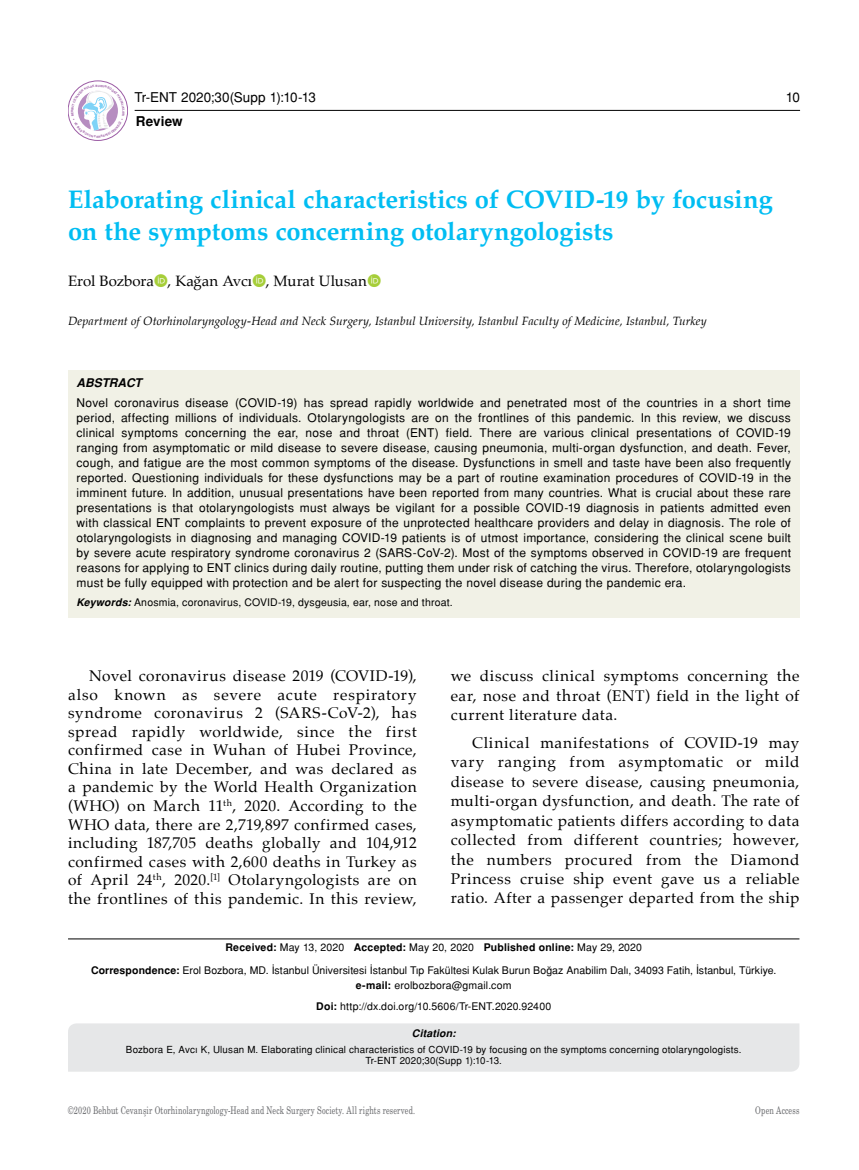
<style>
.page{position:relative;width:859px;height:1170px;background:#fff}
.page>*{position:absolute;margin:0;border:0;box-sizing:border-box;transform-origin:0 0}
.t1{font:700 25.5px/31.5px "Palatino";color:#00bdf2}
.t2{font:15.45px/18.6px "Palatino";letter-spacing:.03em;color:#000;text-align:justify}
.t3{font:15px "Palatino";color:#000}
.t4{font:13.5px "Helvetica Normal Tr";color:#000}
.t5{font:700 13.5px "Helvetica Tr";letter-spacing:.005em;color:#000}
.t6{font:12px/15px "Helvetica Normal Tr";letter-spacing:.025em;color:#000;text-align:justify}
.t7{font:italic 12px "Palatino";letter-spacing:.005em;color:#000}
.t8{font:12px "Helvetica Bold Italic Tr";letter-spacing:-.01em;color:#000}
.t9{font:10.5px/15.6px "Helvetica Normal Tr";letter-spacing:.01em;color:#000;text-align:center}
.t10{font:10.5px "Madison Tr";letter-spacing:.015em;color:#6d6e71}
.t11{font:700 10.5px "Helvetica Tr";letter-spacing:.02em;color:#000}
.t12{font:10.5px "Helvetica Bold Italic Tr";letter-spacing:.02em;color:#000}
.t13{font:9.75px/11.7px "Helvetica Normal Tr";letter-spacing:.02em;color:#000;text-align:center}
.s1{font-family:"Helvetica Bold Italic Tr"}
.s2{font-family:"Helvetica Normal Tr";font-weight:400}
.s3{font-family:"Helvetica Tr";font-weight:700}
</style>
<div class="page">
<hr style="left:135px;top:110px;width:665px;height:1px;background:#000">
<svg style="left:68px;top:81px;width:60px;height:59px"></svg>
<div style="left:68px;top:81px;width:60px;height:59px;border:1px solid #9b5ba4;border-radius:50%"></div>
<div style="left:68px;top:370px;width:731px;height:247px;background:#f1f1e6"></div>
<hr style="left:68px;top:938px;width:731px;height:1px;background:#000">
<div style="left:68px;top:1023px;width:731px;height:48px;background:#e6e7e8"></div>
<svg style="left:71px;top:84px;width:54px;height:53px"></svg>
<p class="t4" style="left:135px;top:89px;width:183px">Tr-ENT 2020;30(Supp 1):10-13</p>
<p class="t4" style="left:786px;top:89px;width:16px">10</p>
<p class="t5" style="left:136px;top:113px;width:49px">Review</p>
<h1 class="t1" style="left:68px;top:183px;width:706px">Elaborating clinical characteristics of COVID-19 by focusing on the symptoms concerning otolaryngologists</h1>
<p class="t3" style="left:68px;top:268px;width:300px">Erol Bozbora , Kağan Avcı , Murat Ulusan</p>
<p class="t7" style="left:68px;top:311px;width:640px">Department of Otorhinolaryngology-Head and Neck Surgery, Istanbul University, Istanbul Faculty of Medicine, Istanbul, Turkey</p>
<p class="t8" style="left:77px;top:376px;width:67px">ABSTRACT</p>
<p class="t6" style="left:77px;top:395px;width:716px">Novel coronavirus disease (COVID-19) has spread rapidly worldwide and penetrated most of the countries in a short time period, affecting millions of individuals. Otolaryngologists are on the frontlines of this pandemic. In this review, we discuss clinical symptoms concerning the ear, nose and throat (ENT) field. There are various clinical presentations of COVID-19 ranging from asymptomatic or mild disease to severe disease, causing pneumonia, multi-organ dysfunction, and death. Fever, cough, and fatigue are the most common symptoms of the disease. Dysfunctions in smell and taste have been also frequently reported. Questioning individuals for these dysfunctions may be a part of routine examination procedures of COVID-19 in the imminent future. In addition, unusual presentations have been reported from many countries. What is crucial about these rare presentations is that otolaryngologists must always be vigilant for a possible COVID-19 diagnosis in patients admitted even with classical ENT complaints to prevent exposure of the unprotected healthcare providers and delay in diagnosis. The role of otolaryngologists in diagnosing and managing COVID-19 patients is of utmost importance, considering the clinical scene built by severe acute respiratory syndrome coronavirus 2 (SARS-CoV-2). Most of the symptoms observed in COVID-19 are frequent reasons for applying to ENT clinics during daily routine, putting them under risk of catching the virus. Therefore, otolaryngologists must be fully equipped with protection and be alert for suspecting the novel disease during the pandemic era.</p>
<p class="t9" style="left:77px;top:594px;width:378px"><span class="s1">Keywords:</span> Anosmia, coronavirus, COVID-19, dysgeusia, ear, nose and throat.</p>
<p class="t2" style="left:68px;top:666px;width:350px;text-indent:21px">Novel coronavirus disease 2019 (COVID-19), also known as severe acute respiratory syndrome coronavirus 2 (SARS-CoV-2), has spread rapidly worldwide, since the first confirmed case in Wuhan of Hubei Province, China in late December, and was declared as a pandemic by the World Health Organization (WHO) on March 11<sup>th</sup>, 2020. According to the WHO data, there are 2,719,897 confirmed cases, including 187,705 deaths globally and 104,912 confirmed cases with 2,600 deaths in Turkey as of April 24<sup>th</sup>, 2020.<sup>[1]</sup> Otolaryngologists are on the frontlines of this pandemic. In this review,</p>
<p class="t2" style="left:451px;top:666px;width:350px;line-height:19.4px">we discuss clinical symptoms concerning the ear, nose and throat (ENT) field in the light of current literature data.</p>
<p class="t2" style="left:451px;top:732px;width:350px;line-height:19.4px;text-indent:21px">Clinical manifestations of COVID-19 may vary ranging from asymptomatic or mild disease to severe disease, causing pneumonia, multi-organ dysfunction, and death. The rate of asymptomatic patients differs according to data collected from different countries; however, the numbers procured from the Diamond Princess cruise ship event gave us a reliable ratio. After a passenger departed from the ship</p>
<p class="t11" style="left:225px;top:940px;width:418px">Received: <span class="s2">May 13, 2020</span> Accepted: <span class="s2">May 20, 2020</span> Published online: <span class="s2">May 29, 2020</span></p>
<p class="t9" style="left:91px;top:962px;width:687px"><span class="s3">Correspondence:</span> Erol Bozbora, MD. İstanbul Üniversitesi İstanbul Tıp Fakültesi Kulak Burun Boğaz Anabilim Dalı, 34093 Fatih, İstanbul, Türkiye. <span class="s3">e-mail:</span> erolbozbora@gmail.com</p>
<p class="t9" style="left:316px;top:998px;width:236px"><span class="s3">Doi:</span> http://dx.doi.org/10.5606/Tr-ENT.2020.92400</p>
<p class="t12" style="left:412px;top:1026px;width:45px">Citation:</p>
<p class="t13" style="left:126px;top:1043px;width:617px">Bozbora E, Avcı K, Ulusan M. Elaborating clinical characteristics of COVID-19 by focusing on the symptoms concerning otolaryngologists.<br>Tr-ENT 2020;30(Supp 1):10-13.</p>
<p class="t10" style="left:68px;top:1103px;width:349px">©2020 Behbut Cevanşir Otorhinolaryngology-Head and Neck Surgery Society. All rights reserved.</p>
<p class="t10" style="left:755px;top:1103px;width:46px">Open Access</p>
</div>
